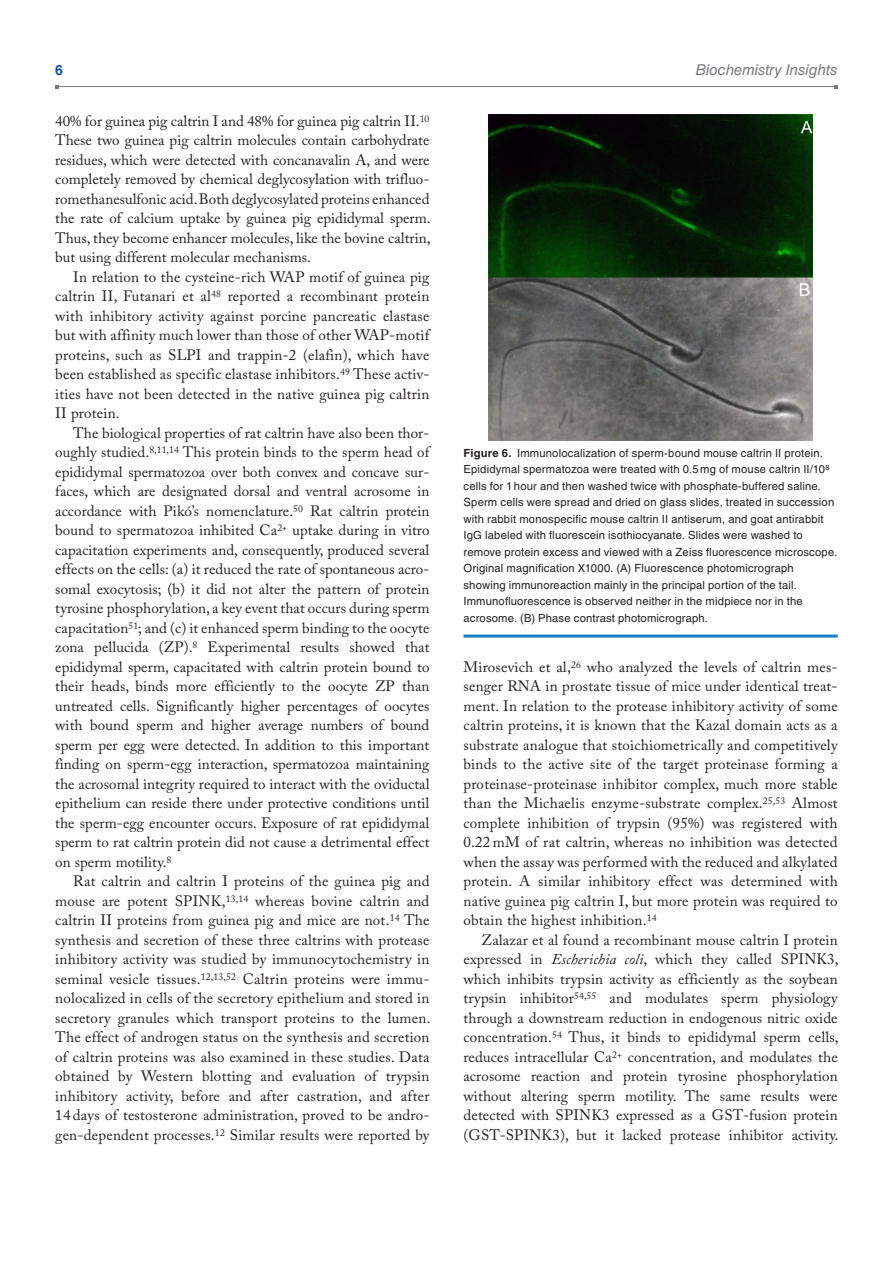
<style>
.page{position:relative;width:893px;height:1263px;background:#fff}
.page>*{position:absolute;margin:0;border:0;box-sizing:border-box;transform-origin:0 0}
.t1{font:15px/19.5px "Adobe Caslon Pro";letter-spacing:.01em;color:#231f20;text-align:justify}
.t2{font:italic 15px "Helvetica LT Std";letter-spacing:-.005em;color:#76787b}
.t3{font:700 14.25px "Helvetica LT Std";color:#1055a4}
.t4{font:11.25px/16.5px "Helvetica LT Std";letter-spacing:.015em;color:#231f20}
.s1{font-weight:700}
.s2{font-style:italic}
</style>
<div class="page">
<hr style="left:57px;top:86px;width:779px;height:1px;background:#76787b">
<hr style="left:463px;top:634px;width:375px;height:3px;background:#1582c5">
<img style="left:489px;top:115px;width:324px;height:325px">
<p class="t3" style="left:55px;top:61px;width:9px">6</p>
<p class="t2" style="left:696px;top:61px;width:144px">Biochemistry Insights</p>
<p class="t1" style="left:55px;top:111px;width:377px">40% for guinea pig caltrin I and 48% for guinea pig caltrin II.<sup>10<br></sup>These two guinea pig caltrin molecules contain carbohydrate residues, which were detected with concanavalin A, and were completely removed by chemical deglycosylation with trifluo&shy;romethanesulfonic acid. Both deglycosylated proteins enhanced the rate of calcium uptake by guinea pig epididymal sperm.<br>Thus, they become enhancer molecules, like the bovine caltrin, but using different molecular mechanisms.</p>
<p class="t1" style="left:55px;top:267px;width:376px;text-indent:18px">In relation to the cysteine-rich WAP motif of guinea pig caltrin II, Futanari et al<sup>48</sup> reported a recombinant protein with inhibitory activity against porcine pancreatic elastase but with affinity much lower than those of other WAP-motif proteins, such as SLPI and trappin-2 (elafin), which have been established as specific elastase inhibitors.<sup>49</sup> These activ&shy;ities have not been detected in the native guinea pig caltrin II protein.</p>
<p class="t1" style="left:55px;top:423px;width:376px;text-indent:18px">The biological properties of rat caltrin have also been thor&shy;oughly studied.<sup>8,11,14</sup> This protein binds to the sperm head of epididymal spermatozoa over both convex and concave sur&shy;faces, which are designated dorsal and ventral acrosome in accordance with Pikó’s nomenclature.<sup>50</sup> Rat caltrin protein bound to spermatozoa inhibited Ca<sup>2+</sup> uptake during in vitro capacitation experiments and, consequently, produced several effects on the cells: (a) it reduced the rate of spontaneous acro&shy;somal exocytosis; (b) it did not alter the pattern of protein tyrosine phosphorylation, a key event that occurs during sperm capacitation<sup>51</sup>; and (c) it enhanced sperm binding to the oocyte zona pellucida (ZP).<sup>8</sup> Experimental results showed that epididymal sperm, capacitated with caltrin protein bound to their heads, binds more efficiently to the oocyte ZP than untreated cells. Significantly higher percentages of oocytes with bound sperm and higher average numbers of bound sperm per egg were detected. In addition to this important finding on sperm-egg interaction, spermatozoa maintaining the acrosomal integrity required to interact with the oviductal epithelium can reside there under protective conditions until the sperm-egg encounter occurs. Exposure of rat epididymal sperm to rat caltrin protein did not cause a detrimental effect on sperm motility.<sup>8</sup></p>
<p class="t1" style="left:55px;top:871px;width:377px;text-indent:18px">Rat caltrin and caltrin I proteins of the guinea pig and mouse are potent SPINK,<sup>13,14</sup> whereas bovine caltrin and caltrin II proteins from guinea pig and mice are not.<sup>14</sup> The synthesis and secretion of these three caltrins with protease inhibitory activity was studied by immunocytochemistry in seminal vesicle tissues.<sup>12,13,52</sup> Caltrin proteins were immu&shy;nolocalized in cells of the secretory epithelium and stored in secretory granules which transport proteins to the lumen.<br>The effect of androgen status on the synthesis and secretion of caltrin proteins was also examined in these studies. Data obtained by Western blotting and evaluation of trypsin inhibitory activity, before and after castration, and after 14 days of testosterone administration, proved to be andro&shy;gen-dependent processes.<sup>12</sup> Similar results were reported by</p>
<p class="t4" style="left:463px;top:444px;width:375px"><span class="s1">Figure 6.</span> Immunolocalization of sperm-bound mouse caltrin II protein.<br>Epididymal spermatozoa were treated with 0.5mg of mouse caltrin II/10<sup>8 </sup>cells for 1hour and then washed twice with phosphate-buffered saline.<br>Sperm cells were spread and dried on glass slides, treated in succession with rabbit monospecific mouse caltrin II antiserum, and goat antirabbit IgG labeled with fluorescein isothiocyanate. Slides were washed to remove protein excess and viewed with a Zeiss fluorescence microscope.<br>Original magnification X1000. (A) Fluorescence photomicrograph showing immunoreaction mainly in the principal portion of the tail.<br>Immunofluorescence is observed neither in the midpiece nor in the acrosome. (B) Phase contrast photomicrograph.</p>
<p class="t1" style="left:463px;top:657px;width:376px">Mirosevich et al,<sup>26</sup> who analyzed the levels of caltrin mes&shy;senger RNA in prostate tissue of mice under identical treat&shy;ment. In relation to the protease inhibitory activity of some caltrin proteins, it is known that the Kazal domain acts as a substrate analogue that stoichiometrically and competitively binds to the active site of the target proteinase forming a proteinase-proteinase inhibitor complex, much more stable than the Michaelis enzyme-substrate complex.<sup>25,53</sup> Almost complete inhibition of trypsin (95%) was registered with 0.22 mM of rat caltrin, whereas no inhibition was detected when the assay was performed with the reduced and alkylated protein. A similar inhibitory effect was determined with native guinea pig caltrin I, but more protein was required to obtain the highest inhibition.<sup>14</sup></p>
<p class="t1" style="left:463px;top:930px;width:377px;text-indent:18px">Zalazar et al found a recombinant mouse caltrin I protein expressed in <span class="s2">Escherichia coli</span>, which they called SPINK3, which inhibits trypsin activity as efficiently as the soybean trypsin inhibitor<sup>54,55</sup> and modulates sperm physiology through a downstream reduction in endogenous nitric oxide concentration.<sup>54</sup> Thus, it binds to epididymal sperm cells, reduces intracellular Ca<sup>2+</sup> concentration, and modulates the acrosome reaction and protein tyrosine phosphorylation without altering sperm motility. The same results were detected with SPINK3 expressed as a GST-fusion protein (GST-SPINK3), but it lacked protease inhibitor activity.</p>
</div>
